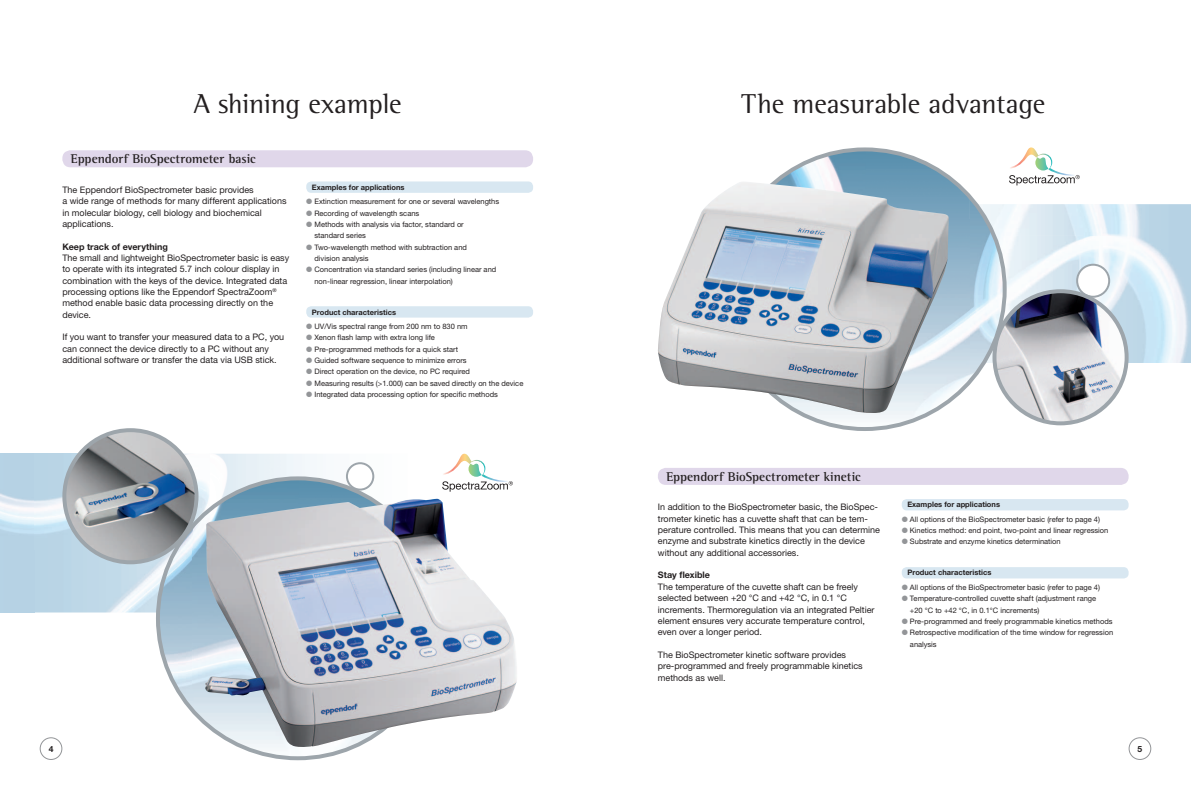
<style>
.page{position:relative;width:1191px;height:794px;background:#fff}
.page>*{position:absolute;margin:0;border:0;box-sizing:border-box;transform-origin:0 0}
.t1{font:28px "EP Rotis Semi Serif";letter-spacing:-.005em;color:#231f20}
.t2{font:700 13px "EP Rotis Semi Serif";letter-spacing:-.005em;color:#231f20}
.t3{font:9px/11.3px "EP Helvetica";color:#231f20}
.t4{font:700 9px "EP Helvetica";color:#231f20}
.t5{font:700 8.5px "EP Helvetica";color:#231f20}
.t6{font:7.5px/11.3px "EP Helvetica";color:#231f20}
.s1{font-weight:700}
.s2{color:#939598}
</style>
<div class="page">
<img style="left:1004px;top:299px;width:187px;height:64px">
<img style="left:1004px;top:236px;width:187px;height:63px">
<img style="left:1004px;top:204px;width:187px;height:32px">
<img style="left:0;top:454px;width:158px;height:158px">
<img style="left:181px;top:454px;width:15px;height:71px">
<img style="left:315px;top:454px;width:60px;height:24px">
<img style="left:216px;top:454px;width:64px;height:24px">
<div style="left:658px;top:468px;width:470px;height:17px;background:#e0d7ea;border-radius:8px"></div>
<div style="left:1128px;top:737px;width:23px;height:23px;border:1px solid #939598;border-radius:50%"></div>
<img style="left:773px;top:152px;width:197px;height:277px">
<img style="left:969px;top:197px;width:35px;height:185px">
<img style="left:658px;top:181px;width:290px;height:232px">
<div style="left:1077px;top:265px;width:32px;height:32px;background:#fff;border-radius:50%"></div>
<div style="left:1076px;top:264px;width:34px;height:34px;border:2px solid #9da5ab;border-radius:50%"></div>
<img style="left:994px;top:291px;width:132px;height:132px;border-radius:66px">
<div style="left:992px;top:289px;width:136px;height:136px;border:4px solid #9da5ab;border-radius:50%"></div>
<img style="left:193px;top:478px;width:182px;height:280px">
<img style="left:158px;top:525px;width:35px;height:186px">
<img style="left:64px;top:430px;width:132px;height:132px;border-radius:66px">
<div style="left:62px;top:428px;width:136px;height:136px;border:4px solid #9da5ab;border-radius:50%"></div>
<div style="left:347px;top:463px;width:26px;height:26px;background:#fff;border-radius:50%"></div>
<div style="left:346px;top:462px;width:28px;height:28px;border:2px solid #9da5ab;border-radius:50%"></div>
<img style="left:205px;top:498px;width:312px;height:249px">
<div style="left:62px;top:150px;width:471px;height:17px;background:#e0d7ea;border-radius:8px"></div>
<svg style="left:1009px;top:147px;width:70px;height:38px"></svg>
<div style="left:40px;top:737px;width:22px;height:23px;border:1px solid #939598;border-radius:50%"></div>
<svg style="left:442px;top:454px;width:71px;height:38px"></svg>
<div style="left:306px;top:181px;width:227px;height:12px;background:#d8e7f1;border-radius:5px"></div>
<div style="left:306px;top:306px;width:227px;height:11px;background:#d8e7f1;border-radius:5px"></div>
<div style="left:901px;top:499px;width:227px;height:11px;background:#d8e7f1;border-radius:5px"></div>
<div style="left:901px;top:567px;width:227px;height:11px;background:#d8e7f1;border-radius:5px"></div>
<h1 class="t1" style="left:194px;top:88px;width:209px">A shining example</h1>
<h2 class="t2" style="left:71px;top:151px;width:186px">Eppendorf BioSpectrometer basic</h2>
<p class="t3" style="left:62px;top:184px;width:226px">The Eppendorf BioSpectrometer basic provides<br>a wide range of methods for many different applications in molecular biology, cell biology and bio chemical applications.</p>
<p class="t4" style="left:62px;top:241px;width:107px">Keep track of everything</p>
<p class="t3" style="left:62px;top:252px;width:228px">The small and lightweight BioSpectrometer basic is easy to operate with its integrated 5.7 inch colour display in combination with the keys of the device. Integrated data processing options like the Eppendorf SpectraZoom<sup>® </sup>method enable basic data processing directly on the device.</p>
<p class="t3" style="left:62px;top:331px;width:223px">If you want to transfer your measured data to a PC, you can connect the device directly to a PC without any additional software or transfer the data via USB stick.</p>
<p class="t6" style="left:306px;top:180px;width:194px;line-height:14.3px;text-indent:6px"><span class="s1">Examples for applications<br></span><span class="s2">‡</span> Extinction measurement for one or several wavelengths</p>
<p class="t6" style="left:306px;top:207px;width:114px"><span class="s2">‡</span> Recording of wavelength scans</p>
<p class="t6" style="left:306px;top:219px;width:159px"><span class="s2">‡</span> Methods with analysis via factor, standard or</p>
<p class="t6" style="left:314px;top:230px;width:53px">standard series</p>
<p class="t6" style="left:306px;top:241px;width:162px"><span class="s2">‡</span> Two-wavelength method with subtraction and</p>
<p class="t6" style="left:314px;top:253px;width:56px">division analysis</p>
<p class="t6" style="left:306px;top:264px;width:191px"><span class="s2">‡</span> Concentration via standard series (including linear and</p>
<p class="t6" style="left:314px;top:275px;width:140px">non-linear regression, linear interpolation)</p>
<p class="t6" style="left:306px;top:305px;width:163px;line-height:14.3px;text-indent:6px"><span class="s1">Product characteristics<br></span><span class="s2">‡</span> UV/Vis spectral range from 200 nm to 830 nm</p>
<p class="t6" style="left:306px;top:332px;width:219px"><span class="s2">‡</span> Xenon flash lamp with extra long life<br><span class="s2">‡</span> Pre-programmed methods for a quick start<br><span class="s2">‡</span> Guided software sequence to minimize errors<br><span class="s2">‡</span> Direct operation on the device, no PC required<br><span class="s2">‡</span> Measuring results (&gt;1.000) can be saved directly on the device <span class="s2">‡</span> Integrated data processing option for specific methods</p>
<h1 class="t1" style="left:741px;top:88px;width:305px">The measurable advantage</h1>
<h2 class="t2" style="left:666px;top:468px;width:196px">Eppendorf BioSpectrometer kinetic</h2>
<p class="t3" style="left:658px;top:502px;width:223px">In addition to the BioSpectrometer basic, the BioSpec&shy;trometer kinetic has a cuvette shaft that can be tem&shy;perature controlled. This means that you can determine enzyme and substrate kinetics directly in the device without any additional accessories.</p>
<p class="t4" style="left:658px;top:570px;width:54px">Stay flexible</p>
<p class="t3" style="left:658px;top:581px;width:218px">The temperature of the cuvette shaft can be freely selected between +20 °C and +42 °C, in 0.1 °C increments. Thermoregulation via an integrated Peltier element ensures very accurate temperature control, even over a longer period.</p>
<p class="t3" style="left:658px;top:649px;width:206px">The BioSpectrometer kinetic software provides pre-programmed and freely programmable kinetics methods as well.</p>
<p class="t6" style="left:901px;top:498px;width:200px;line-height:14.3px;text-indent:6px"><span class="s1">Examples for applications<br></span><span class="s2">‡</span> All options of the BioSpectrometer basic (refer to page 4)</p>
<p class="t6" style="left:901px;top:525px;width:208px"><span class="s2">‡</span> Kinetics method: end point, two-point and linear regression <span class="s2">‡</span> Substrate and enzyme kinetics determination</p>
<p class="t6" style="left:901px;top:566px;width:200px;line-height:14.3px;text-indent:6px"><span class="s1">Product characteristics<br></span><span class="s2">‡</span> All options of the BioSpectrometer basic (refer to page 4)</p>
<p class="t6" style="left:901px;top:593px;width:196px"><span class="s2">‡</span> Temperature-controlled cuvette shaft (adjustment range</p>
<p class="t6" style="left:910px;top:604px;width:131px">+20 °C to +42 °C, in 0.1°C increments)</p>
<p class="t6" style="left:901px;top:615px;width:212px"><span class="s2">‡</span> Pre-programmed and freely programmable kinetics methods</p>
<p class="t6" style="left:901px;top:627px;width:213px"><span class="s2">‡</span> Retrospective modification of the time window for regression</p>
<p class="t6" style="left:910px;top:638px;width:28px">analysis</p>
<p class="t5" style="left:49px;top:743px;width:6px">4</p>
<p class="t5" style="left:1137px;top:743px;width:6px">5</p>
</div>
